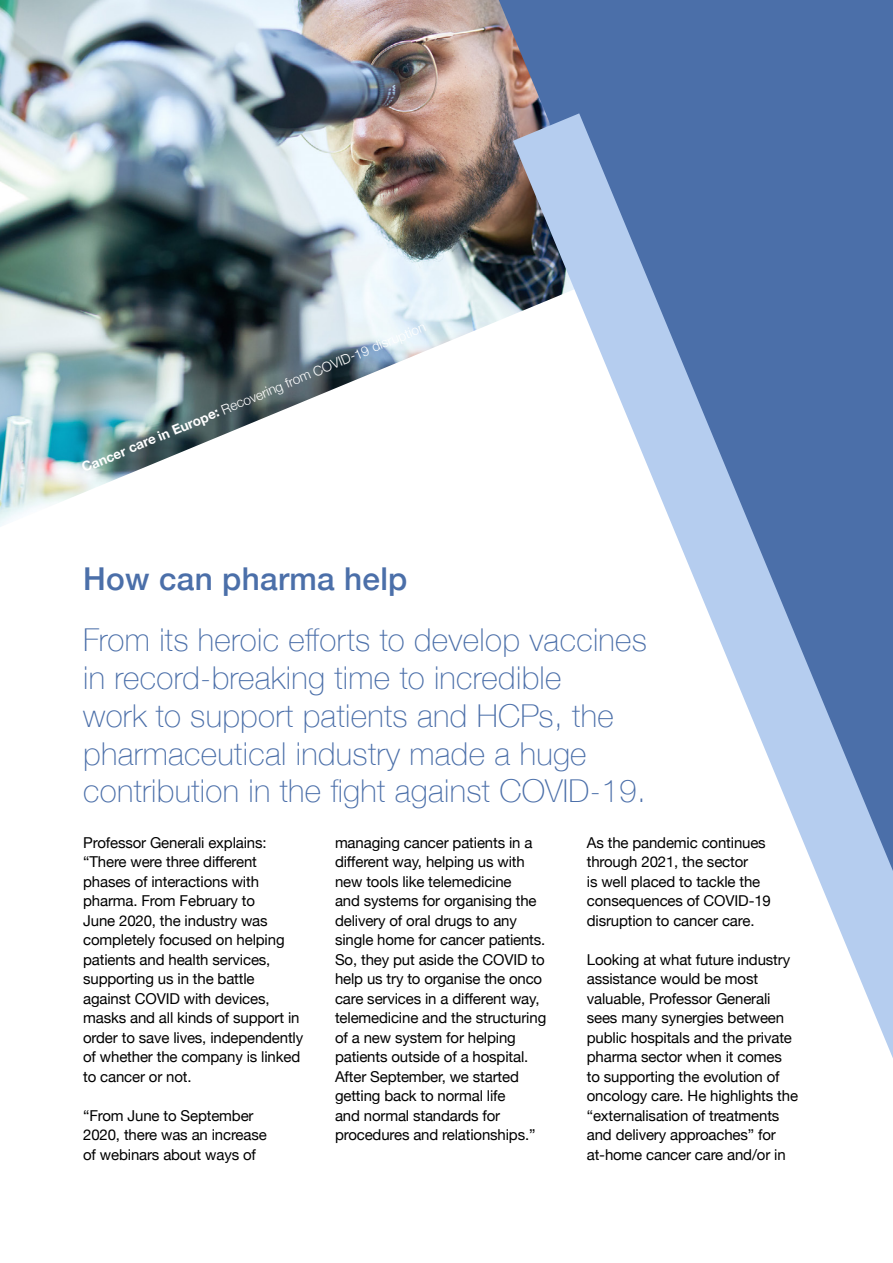
<style>
.page{position:relative;width:893px;height:1263px;background:#fff}
.page>*{position:absolute;margin:0;border:0;box-sizing:border-box;transform-origin:0 0}
.t1{font:100 31.5px/37.8px "Helvetica Neue";letter-spacing:.01em;color:#4b6fa9}
.t2{font:500 31.5px "Helvetica Neue";letter-spacing:.01em;color:#4b6fa9}
.t3{font:15px/19.5px "Helvetica Neue";letter-spacing:-.01em;color:#000}
.t4{font:300 13.5px "Helvetica Neue";color:#fff}
.s1{font-weight:700}
</style>
<div class="page">
<img style="left:0;top:0;width:499px;height:527px">
<svg style="left:499px;top:0;width:394px;height:320px;background:#516fa1"></svg>
<svg style="left:513px;top:113px;width:380px;height:945px"></svg>
<p class="t4" style="left:79px;top:460px;width:372px;rotate:-23deg"><sup>Canc</sup><span class="s1">er care in Europe:</span> Recovering from COVID-19 disruption</p>
<h1 class="t2" style="left:83px;top:553px;width:326px">How can pharma help</h1>
<h1 class="t1" style="left:83px;top:620px;width:565px">From its heroic efforts to develop vaccines in record-breaking time to incredible<br>work to support patients and HCPs, the pharmaceutical industry made a huge contribution in the fight against COVID-19.</h1>
<p class="t3" style="left:83px;top:833px;width:222px">Professor Generali explains: “There were three different phases of interactions with pharma. From February to<br>June 2020, the industry was completely focused on helping patients and health services, supporting us in the battle against COVID with devices, masks and all kinds of support in order to save lives, independently of whether the company is linked to cancer or not.</p>
<p class="t3" style="left:83px;top:1106px;width:185px">“From June to September<br>2020, there was an increase of webinars about ways of</p>
<p class="t3" style="left:335px;top:833px;width:213px">managing cancer patients in a different way, helping us with new tools like telemedicine<br>and systems for organising the delivery of oral drugs to any single home for cancer patients.<br>So, they put aside the COVID to help us try to organise the onco care services in a different way, telemedicine and the structuring of a new system for helping patients outside of a hospital.<br>After September, we started getting back to normal life<br>and normal standards for procedures and relationships.”</p>
<p class="t3" style="left:587px;top:833px;width:186px">As the pandemic continues through 2021, the sector<br>is well placed to tackle the consequences of COVID-19 disruption to cancer care.</p>
<p class="t3" style="left:587px;top:950px;width:213px">Looking at what future industry assistance would be most valuable, Professor Generali sees many synergies between public hospitals and the private pharma sector when it comes to supporting the evolution of oncology care. He highlights the “externalisation of treatments and delivery approaches” for at-home cancer care and/or in</p>
</div>
